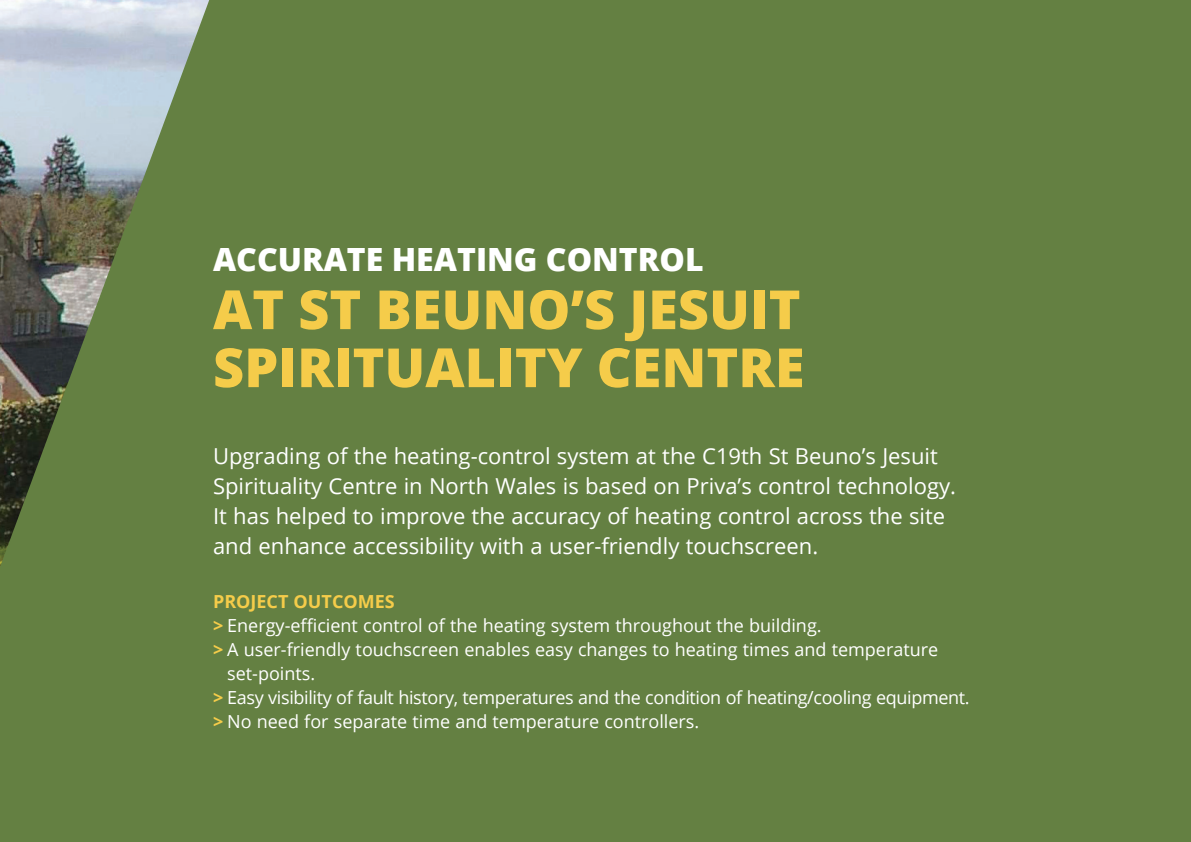
<style>
.page{position:relative;width:1191px;height:842px;background:#648042}
.page>*{position:absolute;margin:0;border:0;box-sizing:border-box;transform-origin:0 0}
.TITLE_IN_BLUE_FRAME{font:800 54px/58px "Open Sans";color:#f5cc4a}
.Heading_Small_Text{font:800 32px "Open Sans";color:#fff}
.INTRO{font:22px/30px "Open Sans";color:#fff}
.Bullets_9_12{font:18px/24px "Open Sans";color:#fff}
.Bullets_9_12-2{font:18px "Open Sans";letter-spacing:-.02em;color:#fff}
.Subhead_All_Caps{font:700 18px "Open Sans";color:#f5cc4a}
.s1{font-weight:700;color:#f5cc4a}
</style>
<div class="page">
<p class="Heading_Small_Text" style="left:213px;top:235px;width:492px">ACCURATE HEATING CONTROL</p>
<p class="TITLE_IN_BLUE_FRAME" style="left:213px;top:278px;width:593px">AT ST BEUNO’S JESUIT<br>SPIRITUALITY CENTRE</p>
<p class="INTRO" style="left:213px;top:440px;width:744px">Upgrading of the heating-control system at the C19th St Beuno’s Jesuit Spirituality Centre in North Wales is based on Priva’s control technology.<br>It has helped to improve the accuracy of heating control across the site and enhance accessibility with a user-friendly touchscreen.</p>
<p class="Subhead_All_Caps" style="left:213px;top:588px;width:183px">PROJECT OUTCOMES</p>
<p class="Bullets_9_12" style="left:213px;top:613px;width:610px"><span class="s1">&gt;</span> Energy-efficient control of the heating system throughout the building.</p>
<p class="Bullets_9_12" style="left:227px;top:637px;width:712px;text-indent:-14px"><span class="s1">&gt;</span> A user-friendly touchscreen enables easy changes to heating times and temperature set-points.</p>
<p class="Bullets_9_12-2" style="left:213px;top:685px;width:758px"><span class="s1">&gt;</span> Easy visibility of fault history, temperatures and the condition of heating/cooling equipment.</p>
<p class="Bullets_9_12" style="left:213px;top:709px;width:488px"><span class="s1">&gt;</span> No need for separate time and temperature controllers.</p>
</div>
